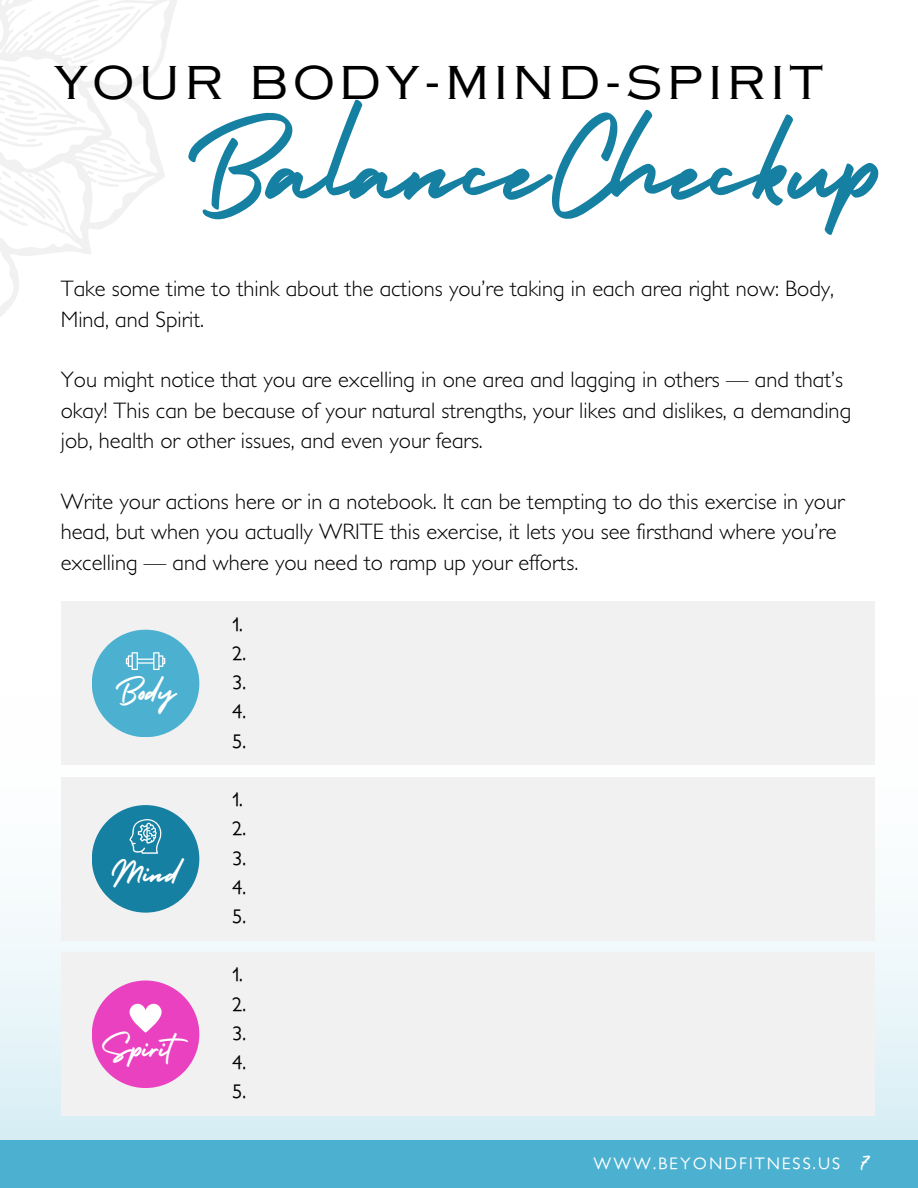
<style>
.page{position:relative;width:918px;height:1188px;background:#fff}
.page>*{position:absolute;margin:0;border:0;box-sizing:border-box;transform-origin:0 0}
.t1{font:137.55px "Holiday";color:#1580a2}
.t2{font:45px "Copperplate Gothic LT Pro 32 AB";letter-spacing:.08em;color:#000}
.t3{font:38.4px "Holiday";color:#fff}
.t4{font:27px "Holiday";color:#fff}
.t5{font:300 22.5px/30.3px "Petita";color:#000}
.t6{font:500 19.5px "Petita";color:#000}
.t7{font:500 16.5px "Petita";letter-spacing:.125em;color:#fff}
</style>
<div class="page">
<div style="left:0;top:696px;width:918px;height:492px;background:linear-gradient(to bottom,#fff,#d5ecf4)"></div>
<div style="left:61px;top:602px;width:813px;height:163px;background:#f1f1f1"></div>
<div style="left:61px;top:777px;width:813px;height:163px;background:#f1f1f1"></div>
<div style="left:61px;top:953px;width:813px;height:163px;background:#f1f1f1"></div>
<div style="left:92px;top:630px;width:107px;height:107px;background:#4cb1d1;border-radius:50%"></div>
<svg style="left:126px;top:652px;width:39px;height:18px"></svg>
<div style="left:92px;top:805px;width:107px;height:108px;background:#1580a2;border-radius:50%"></div>
<svg style="left:130px;top:819px;width:32px;height:35px"></svg>
<div style="left:92px;top:980px;width:107px;height:108px;background:#ea41c0;border-radius:50%"></div>
<svg style="left:129px;top:1003px;width:33px;height:30px"></svg>
<div style="left:0;top:1141px;width:918px;height:47px;background:#4cb1d1"></div>
<svg style="left:0;top:0;width:177px;height:317px"></svg>
<svg style="left:23px;top:32px;width:5px;height:5px"></svg>
<svg style="left:34px;top:0;width:106px;height:59px"></svg>
<svg style="left:0;top:85px;width:77px;height:45px"></svg>
<svg style="left:26px;top:139px;width:10px;height:3px"></svg>
<svg style="left:8px;top:210px;width:16px;height:8px"></svg>
<svg style="left:48px;top:198px;width:11px;height:14px"></svg>
<svg style="left:0;top:161px;width:11px;height:20px"></svg>
<svg style="left:27px;top:173px;width:6px;height:5px"></svg>
<svg style="left:98px;top:182px;width:21px;height:5px"></svg>
<svg style="left:90px;top:147px;width:35px;height:21px"></svg>
<p class="t2" style="left:53px;top:66px;width:772px">YOUR BODY-MIND-SPIRIT</p>
<p class="t1" style="left:184px;top:61px;width:703px">BalanceCheckup</p>
<p class="t5" style="left:61px;top:273px;width:775px">Take some time to think about the actions you’re taking in each area right now: Body,<br>Mind, and Spirit.</p>
<p class="t5" style="left:61px;top:364px;width:792px">You might notice that you are excelling in one area and lagging in others — and that’s okay! This can be because of your natural strengths, your likes and dislikes, a demanding job, health or other issues, and even your fears.</p>
<p class="t5" style="left:61px;top:486px;width:785px">Write your actions here or in a notebook. It can be tempting to do this exercise in your head, but when you actually WRITE this exercise, it lets you see firsthand where you’re excelling — and where you need to ramp up your efforts.</p>
<p class="t3" style="left:115px;top:661px;width:63px">Body</p>
<p class="t3" style="left:111px;top:843px;width:71px">Mind</p>
<p class="t3" style="left:101px;top:1019px;width:98px">Spirit</p>
<p class="t6" style="left:232px;top:612px;width:12px">1.</p>
<p class="t6" style="left:232px;top:642px;width:15px">2.</p>
<p class="t6" style="left:232px;top:671px;width:15px">3.</p>
<p class="t6" style="left:232px;top:700px;width:15px">4.</p>
<p class="t6" style="left:232px;top:729px;width:15px">5.</p>
<p class="t6" style="left:232px;top:788px;width:12px">1.</p>
<p class="t6" style="left:232px;top:817px;width:15px">2.</p>
<p class="t6" style="left:232px;top:846px;width:15px">3.</p>
<p class="t6" style="left:232px;top:876px;width:15px">4.</p>
<p class="t6" style="left:232px;top:905px;width:15px">5.</p>
<p class="t6" style="left:232px;top:963px;width:12px">1.</p>
<p class="t6" style="left:232px;top:993px;width:15px">2.</p>
<p class="t6" style="left:232px;top:1022px;width:15px">3.</p>
<p class="t6" style="left:232px;top:1051px;width:15px">4.</p>
<p class="t6" style="left:232px;top:1080px;width:15px">5.</p>
<p class="t7" style="left:593px;top:1153px;width:248px">WWW.BEYONDFITNESS.US</p>
<p class="t4" style="left:860px;top:1144px;width:12px">7</p>
</div>
